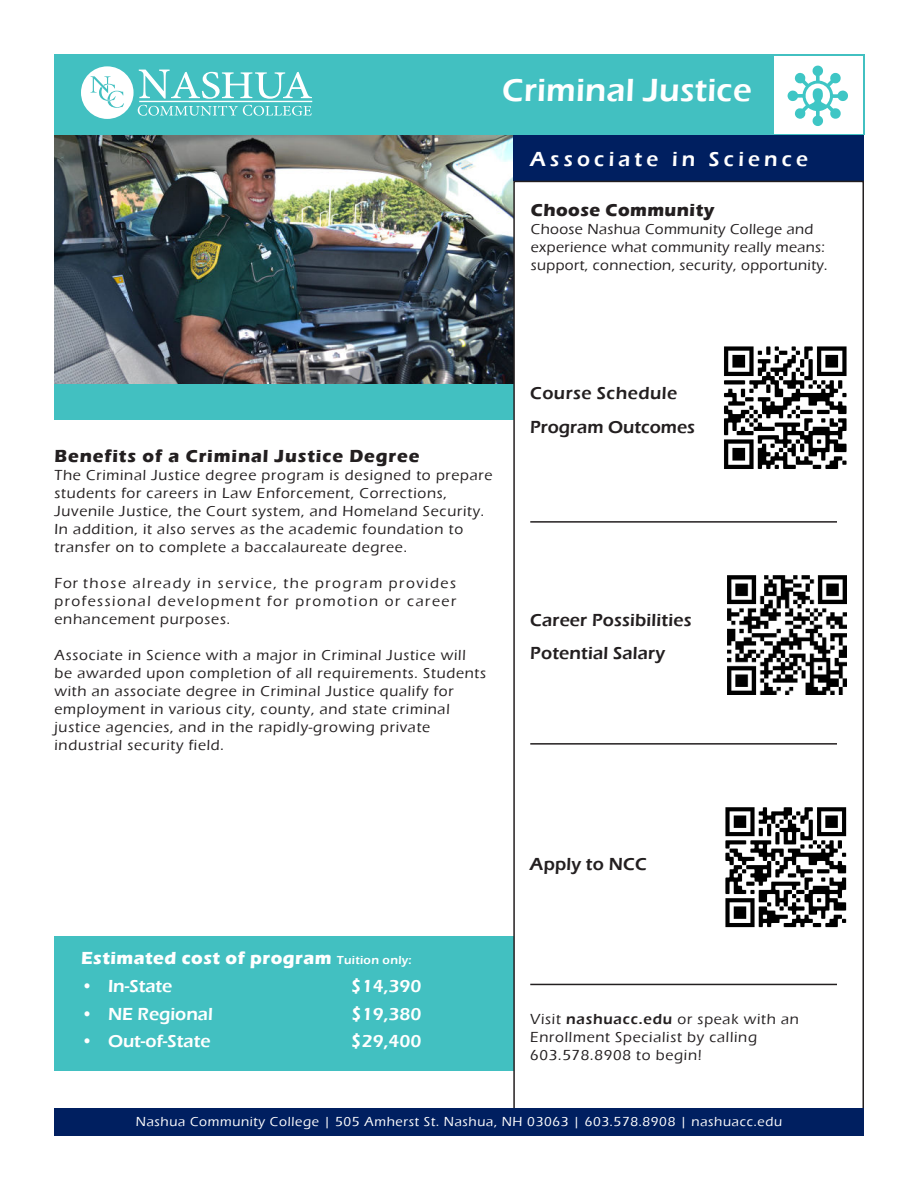
<style>
.page{position:relative;width:918px;height:1188px;background:#fff}
.page>*{position:absolute;margin:0;border:0;box-sizing:border-box;transform-origin:0 0}
.t1{font:600 33px "Eras ITC";letter-spacing:.01em;color:#fff}
.t2{font:600 21px "Eras ITC";letter-spacing:.2em;color:#fff}
.t3{font:600 18px/33.3px "Eras ITC";letter-spacing:.01em;color:#231f20}
.t4{font:600 18px "Eras ITC";color:#fff}
.t5{font:700 18px "Eras ITC";letter-spacing:.025em;color:#fff}
.t6{font:700 18px "Eras ITC";letter-spacing:.05em;color:#231f20}
.t7{font:700 18px "Eras ITC";letter-spacing:.025em;color:#231f20}
.t8{font:500 15px/18px "Eras ITC";letter-spacing:.05em;color:#231f20}
.t9{font:500 15px/18px "Eras ITC";letter-spacing:.025em;color:#231f20}
.t10{font:500 13.5px "Eras ITC";letter-spacing:.05em;color:#fff}
.s1{font-weight:600;font-size:12px}
.s2{font-weight:600}
</style>
<div class="page">
<img style="left:54px;top:135px;width:459px;height:249px">
<div style="left:54px;top:54px;width:810px;height:81px;background:#42c0c1"></div>
<div style="left:774px;top:56px;width:88px;height:77px;background:#fff"></div>
<svg style="left:788px;top:65px;width:60px;height:61px"></svg>
<svg style="left:81px;top:66px;width:231px;height:53px"></svg>
<div style="left:513px;top:135px;width:351px;height:46px;background:#001f60"></div>
<div style="left:54px;top:384px;width:459px;height:36px;background:#42c0c1"></div>
<div style="left:54px;top:936px;width:459px;height:135px;background:#42c0c1"></div>
<div style="left:55px;top:1109px;width:809px;height:27px;background:#001f60"></div>
<hr style="left:530px;top:521px;width:307px;height:2px;background:#231f20">
<hr style="left:530px;top:743px;width:307px;height:2px;background:#231f20">
<hr style="left:530px;top:984px;width:307px;height:1px;background:#231f20">
<img style="left:727px;top:575px;width:120px;height:120px">
<img style="left:724px;top:346px;width:123px;height:123px">
<img style="left:725px;top:807px;width:122px;height:121px">
<h1 class="t1" style="left:502px;top:76px;width:251px">Criminal Justice</h1>
<h2 class="t2" style="left:530px;top:150px;width:279px">Associate in Science</h2>
<p class="t7" style="left:531px;top:202px;width:185px">Choose Community</p>
<p class="t9" style="left:531px;top:221px;width:298px">Choose Nashua Community College and experience what community really means: support, connection, security, opportunity.</p>
<p class="t6" style="left:55px;top:449px;width:366px">Benefits of a Criminal Justice Degree</p>
<p class="t8" style="left:55px;top:468px;width:440px">The Criminal Justice degree program is designed to prepare students for careers in Law Enforcement, Corrections, Juvenile Justice, the Court system, and Homeland Security.<br>In addition, it also serves as the academic foundation to transfer on to complete a baccalaureate degree.</p>
<p class="t8" style="left:55px;top:576px;width:403px;text-align:justify">For those already in service, the program provides professional development for promotion or career enhancement purposes.</p>
<p class="t8" style="left:55px;top:648px;width:433px">Associate in Science with a major in Criminal Justice will be awarded upon completion of all requirements. Students with an associate degree in Criminal Justice qualify for employment in various city, county, and state criminal justice agencies, and in the rapidly-growing private industrial security field.</p>
<p class="t3" style="left:530px;top:377px;width:166px;line-height:34.2px">Course Schedule<br>Program Outcomes</p>
<p class="t3" style="left:530px;top:604px;width:163px">Career Possibilities<br>Potential Salary</p>
<p class="t5" style="left:81px;top:951px;width:332px">Estimated cost of program <span class="s1">Tuition only:</span></p>
<p class="t4" style="left:81px;top:978px;width:93px">• In-State</p>
<p class="t4" style="left:351px;top:978px;width:72px">$14,390</p>
<p class="t4" style="left:81px;top:1006px;width:133px">• NE Regional</p>
<p class="t4" style="left:351px;top:1006px;width:72px">$19,380</p>
<p class="t4" style="left:81px;top:1034px;width:131px">• Out-of-State</p>
<p class="t4" style="left:351px;top:1034px;width:72px">$29,400</p>
<p class="t3" style="left:530px;top:849px;width:118px">Apply to NCC</p>
<p class="t8" style="left:530px;top:1011px;width:270px">Visit <span class="s2">nashuacc.edu</span> or speak with an<br>Enrollment Specialist by calling<br>603.578.8908 to begin!</p>
<p class="t10" style="left:136px;top:1116px;width:648px">Nashua Community College | 505 Amherst St. Nashua, NH 03063 | 603.578.8908 | nashuacc.edu</p>
</div>
